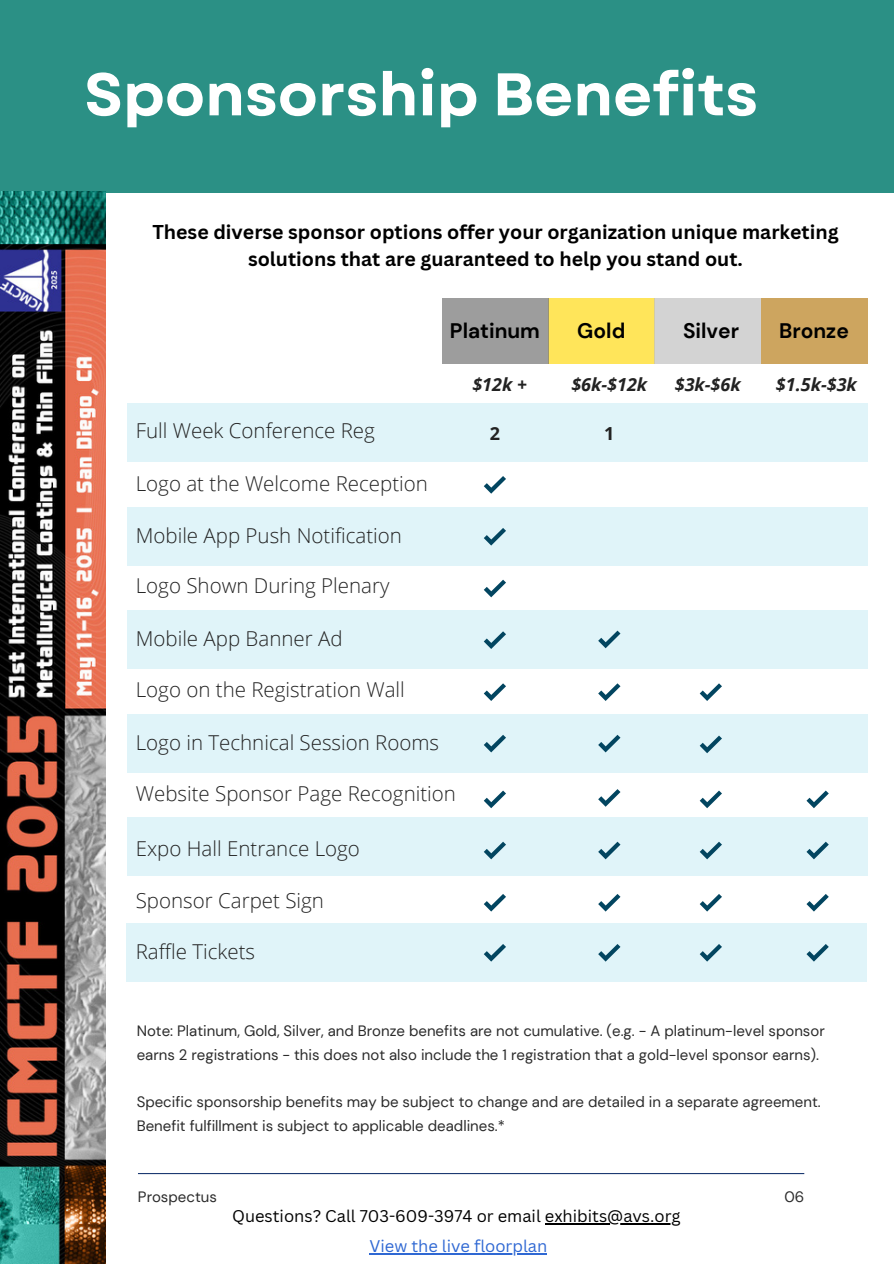
<style>
.page{position:relative;width:894px;height:1264px;background:#fff}
.page>*{position:absolute;margin:0;border:0;box-sizing:border-box;transform-origin:0 0}
.t1{font:700 60px "Garet";color:#fff}
.t2{font:700 21px "DM Sans";color:#000}
.t3{font:300 20.55px "Open Sans";color:#222}
.t4{font:700 19.5px/27px "Canva Sans";color:#000;text-align:center}
.t5{font:italic 700 18px "Open Sans";color:#222}
.t6{font:700 18px "Open Sans";color:#222}
.t7{font:16.5px "Canva Sans";color:#000}
.t8{font:16.5px "Canva Sans";color:#2f68d3}
.t9{font:15px/23.7px "DM Sans";color:#2b2b2b}
</style>
<div class="page">
<div style="left:548px;top:299px;width:106px;height:65px;background:#ffe55a"></div>
<div style="left:441px;top:299px;width:107px;height:65px;background:#9d9d9d"></div>
<div style="left:127px;top:404px;width:740px;height:58px;background:#e0f4f9"></div>
<div style="left:127px;top:507px;width:740px;height:58px;background:#e0f4f9"></div>
<div style="left:127px;top:611px;width:740px;height:58px;background:#e0f4f9"></div>
<div style="left:127px;top:714px;width:740px;height:58px;background:#e0f4f9"></div>
<div style="left:127px;top:817px;width:740px;height:58px;background:#e0f4f9"></div>
<div style="left:126px;top:923px;width:740px;height:58px;background:#e0f4f9"></div>
<div style="left:760px;top:299px;width:107px;height:65px;background:#cda55f"></div>
<div style="left:654px;top:299px;width:106px;height:65px;background:#d3d3d3"></div>
<svg style="left:483px;top:790px;width:23px;height:18px"></svg>
<svg style="left:806px;top:841px;width:22px;height:18px"></svg>
<svg style="left:483px;top:841px;width:23px;height:18px"></svg>
<svg style="left:598px;top:841px;width:22px;height:18px"></svg>
<svg style="left:699px;top:790px;width:22px;height:18px"></svg>
<svg style="left:699px;top:841px;width:22px;height:18px"></svg>
<svg style="left:806px;top:894px;width:22px;height:17px"></svg>
<svg style="left:483px;top:894px;width:23px;height:17px"></svg>
<svg style="left:598px;top:894px;width:22px;height:17px"></svg>
<svg style="left:699px;top:894px;width:22px;height:17px"></svg>
<svg style="left:806px;top:944px;width:22px;height:17px"></svg>
<svg style="left:483px;top:944px;width:23px;height:17px"></svg>
<svg style="left:598px;top:944px;width:22px;height:17px"></svg>
<svg style="left:699px;top:944px;width:22px;height:17px"></svg>
<div style="left:0;top:0;width:893px;height:192px;background:#2b9085"></div>
<img style="left:0;top:192px;width:106px;height:1071px">
<hr style="left:138px;top:1172px;width:666px;height:2px;background:#1d3a72">
<svg style="left:806px;top:790px;width:22px;height:18px"></svg>
<svg style="left:598px;top:789px;width:22px;height:17px"></svg>
<hr style="left:544px;top:1223px;width:136px;height:1px;background:#000">
<svg style="left:483px;top:683px;width:23px;height:18px"></svg>
<svg style="left:598px;top:683px;width:22px;height:18px"></svg>
<svg style="left:699px;top:683px;width:22px;height:18px"></svg>
<svg style="left:484px;top:735px;width:22px;height:17px"></svg>
<svg style="left:598px;top:734px;width:22px;height:18px"></svg>
<svg style="left:699px;top:735px;width:22px;height:18px"></svg>
<svg style="left:483px;top:631px;width:23px;height:18px"></svg>
<svg style="left:598px;top:630px;width:22px;height:18px"></svg>
<svg style="left:484px;top:528px;width:22px;height:17px"></svg>
<svg style="left:483px;top:579px;width:23px;height:18px"></svg>
<svg style="left:483px;top:476px;width:23px;height:17px"></svg>
<hr style="left:369px;top:1253px;width:178px;height:1px;background:#2f68d3">
<h3 class="t1" style="left:84px;top:51px;width:675px">Sponsorship Benefits</h3>
<p class="t4" style="left:152px;top:218px;width:687px">These diverse sponsor options offer your organization unique marketing solutions that are guaranteed to help you stand out.</p>
<h2 class="t2" style="left:450px;top:317px;width:91px">Platinum</h2>
<h2 class="t2" style="left:577px;top:317px;width:50px">Gold</h2>
<h4 class="t2" style="left:682px;top:317px;width:58px">Silver</h4>
<h4 class="t2" style="left:779px;top:317px;width:71px">Bronze</h4>
<h4 class="t5" style="left:472px;top:371px;width:56px">$12k +</h4>
<h4 class="t5" style="left:571px;top:371px;width:77px">$6k-$12k</h4>
<h3 class="t5" style="left:674px;top:371px;width:67px">$3k-$6k</h3>
<p class="t5" style="left:775px;top:371px;width:82px">$1.5k-$3k</p>
<p class="t6" style="left:489px;top:421px;width:12px">2</p>
<p class="t3" style="left:136px;top:416px;width:240px">Full Week Conference Reg</p>
<h3 class="t6" style="left:604px;top:420px;width:12px">1</h3>
<p class="t3" style="left:136px;top:469px;width:293px">Logo at the Welcome Reception</p>
<p class="t3" style="left:136px;top:520px;width:268px">Mobile App Push Notification</p>
<h3 class="t3" style="left:136px;top:571px;width:255px">Logo Shown During Plenary</h3>
<p class="t3" style="left:136px;top:624px;width:208px">Mobile App Banner Ad</p>
<p class="t3" style="left:136px;top:675px;width:270px">Logo on the Registration Wall</p>
<h3 class="t3" style="left:136px;top:727px;width:305px">Logo in Technical Session Rooms</h3>
<h2 class="t3" style="left:136px;top:778px;width:322px">Website Sponsor Page Recognition</h2>
<h2 class="t3" style="left:136px;top:834px;width:225px">Expo Hall Entrance Logo</h2>
<h2 class="t3" style="left:136px;top:885px;width:190px">Sponsor Carpet Sign</h2>
<p class="t3" style="left:136px;top:937px;width:121px">Raffle Tickets</p>
<h3 class="t9" style="left:137px;top:1019px;width:689px">Note: Platinum, Gold, Silver, and Bronze benefits are not cumulative. (e.g. - A platinum-level sponsor earns 2 registrations - this does not also include the 1 registration that a gold-level sponsor earns).</h3>
<p class="t9" style="left:137px;top:1089px;width:685px">Specific sponsorship benefits may be subject to change and are detailed in a separate agreement.<br>Benefit fulfillment is subject to applicable deadlines.*</p>
<h3 class="t9" style="left:138px;top:1184px;width:80px">Prospectus</h3>
<p class="t7" style="left:232px;top:1204px;width:450px">Questions? Call 703-609-3974 or email exhibits@avs.org</p>
<p class="t8" style="left:369px;top:1234px;width:179px">View the live floorplan</p>
<h1 class="t9" style="left:784px;top:1184px;width:21px">06</h1>
</div>
